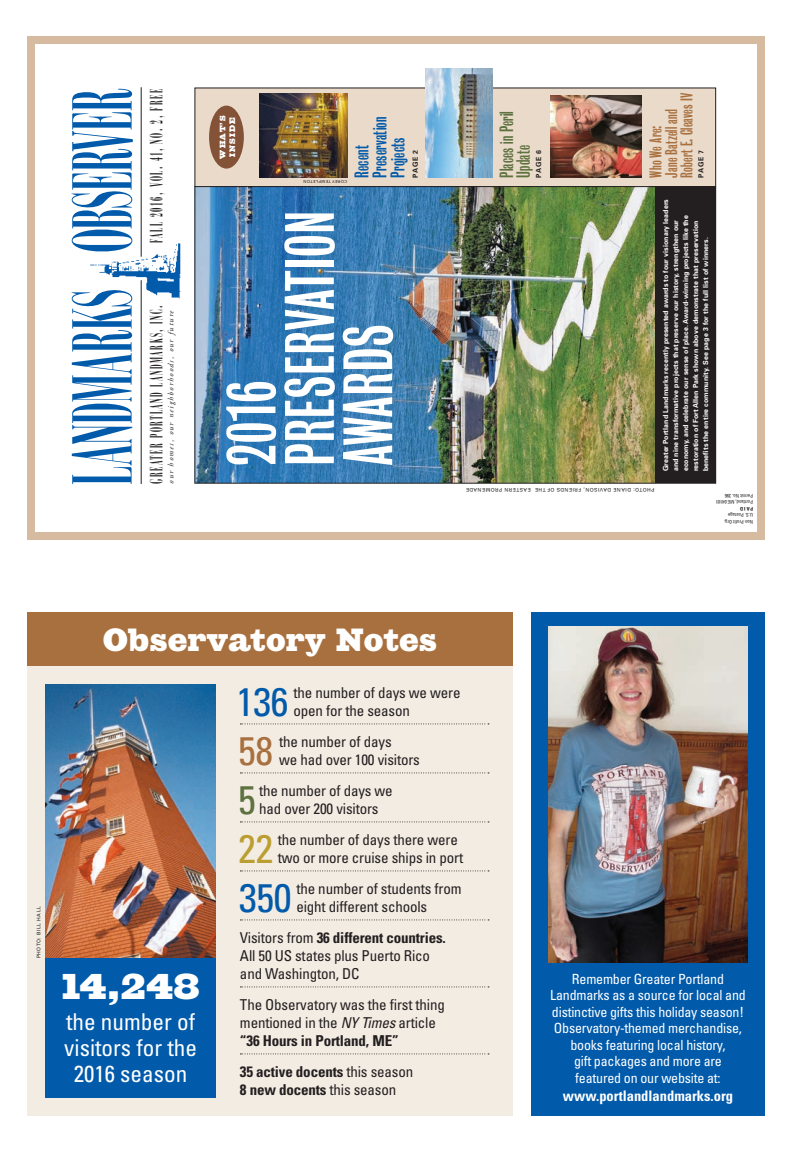
<style>
.page{position:relative;width:792px;height:1152px;background:#fff}
.page>*{position:absolute;margin:0;border:0;box-sizing:border-box;transform-origin:0 0}
.t1{font:63.5px/58.4px "Bureau Grotesque One Three";letter-spacing:.01em;color:#fff}
.t2{font:condensed 39.9px "Univers";letter-spacing:-.01em;color:#015aaa}
.t3{font:condensed 39.9px "Univers";color:#a9703f}
.t4{font:condensed 39.9px "Univers";color:#bb9e31}
.t5{font:condensed 39.9px "Univers";color:#5e7240}
.t6{font:35.8px "Giza Five Five";color:#fff}
.t7{font:32px "Giza Five Five";letter-spacing:.02em;color:#fff}
.t8{font:condensed 23.2px/26.4px "Univers";color:#fff;text-align:center}
.t9{font:18.5px "Campanile";letter-spacing:.085em;color:#231f20}
.t10{font:18px/18px "Bureau Grotesque One Three";letter-spacing:.01em;color:#015aaa}
.t11{font:17.5px/17px "Bureau Grotesque One Three";letter-spacing:.01em;color:#5e7240}
.t12{font:15.5px/15.5px "Bureau Grotesque One Three";letter-spacing:.01em;color:#a9703f}
.t13{font:condensed 15px/18px "Univers";letter-spacing:-.01em;color:#231f20}
.t14{font:700 condensed 15px/18px "Univers";letter-spacing:-.01em;color:#231f20}
.t15{font:700 condensed 14.5px "Univers";color:#fff}
.t16{font:condensed 14px/16.5px "Univers";letter-spacing:-.015em;color:#fff;text-align:center}
.t17{font:8px/9.6px "Giza Five Five";letter-spacing:.15em;color:#fff}
.t18{font:italic 7.9px "Adobe Garamond";color:#231f20}
.t19{font:700 7px/10px "Univers";letter-spacing:.01em;color:#fff}
.t20{font:700 7px "Univers";letter-spacing:.1em;color:#231f20}
.t21{font:5px "Univers";letter-spacing:.1em;color:#231f20}
.t22{font:condensed 5px/6.5px "Univers";letter-spacing:-.015em;color:#231f20}
.t23{font:700 condensed 5px "Univers";color:#231f20}
.t24{font:4px "Univers";letter-spacing:.1em;color:#231f20}
.s1{font-weight:700}
.s2{font-style:italic}
.s3{font-weight:400}
</style>
<div class="page">
<div style="left:27px;top:612px;width:486px;height:504px;background:#f3ece3"></div>
<div style="left:531px;top:612px;width:234px;height:504px;background:#015aaa"></div>
<svg style="left:240px;top:724px;width:249px;height:1px"></svg>
<svg style="left:240px;top:773px;width:249px;height:1px"></svg>
<svg style="left:240px;top:822px;width:249px;height:1px"></svg>
<svg style="left:240px;top:871px;width:249px;height:1px"></svg>
<svg style="left:240px;top:920px;width:249px;height:1px"></svg>
<svg style="left:240px;top:987px;width:249px;height:1px"></svg>
<svg style="left:240px;top:1054px;width:249px;height:1px"></svg>
<img style="left:549px;top:626px;width:198px;height:337px">
<div style="left:27px;top:612px;width:486px;height:54px;background:#a9703f"></div>
<img style="left:46px;top:684px;width:170px;height:274px">
<div style="left:46px;top:958px;width:170px;height:140px;background:#015aaa"></div>
<div style="left:195px;top:88px;width:521px;height:98px;background:#e9daca"></div>
<img style="left:135px;top:242px;width:46px;height:56px">
<svg style="left:71px;top:89px;width:64px;height:395px"></svg>
<hr style="left:141px;top:280px;width:1px;height:204px;background:#231f20">
<hr style="left:141px;top:87px;width:1px;height:170px;background:#231f20">
<div style="left:209px;top:106px;width:35px;height:63px;background:#835237;border-radius:50%"></div>
<img style="left:551px;top:96px;width:90px;height:82px">
<img style="left:259px;top:94px;width:88px;height:84px">
<img style="left:197px;top:187px;width:458px;height:295px">
<div style="left:655px;top:187px;width:61px;height:296px;background:#231f20"></div>
<div style="left:27px;top:36px;width:738px;height:504px;border:8px solid #d7bba1"></div>
<hr style="left:195px;top:186px;width:521px;height:1px;background:#231f20">
<img style="left:426px;top:69px;width:66px;height:109px">
<p class="t9" style="left:141px;top:243px;width:155px;rotate:-90deg">FALL 2016, VOL. 41, NO. 2, FREE</p>
<p class="t9" style="left:141px;top:484px;width:180px;rotate:-90deg">GREATER PORTLAND LANDMARKS, INC.</p>
<p class="t18" style="left:167px;top:484px;width:175px;rotate:-90deg">our homes, our neighborhoods, our future</p>
<p class="t17" style="left:218px;top:159px;width:45px;rotate:-90deg">WHAT’S<br>INSIDE</p>
<p class="t10" style="left:353px;top:178px;width:62px;rotate:-90deg">Recent<br>Preservation<br>Projects</p>
<p class="t20" style="left:411px;top:178px;width:29px;rotate:-90deg">PAGE 2</p>
<p class="t24" style="left:347px;top:184px;width:45px;rotate:-180deg">COREY TEMPLETON</p>
<h1 class="t1" style="left:223px;top:466px;width:256px;rotate:-90deg">2016<br>PRESERVATION<br>AWARDS</h1>
<p class="t11" style="left:498px;top:178px;width:68px;rotate:-90deg">Places in Peril<br>Update</p>
<p class="t20" style="left:534px;top:178px;width:29px;rotate:-90deg">PAGE 6</p>
<p class="t12" style="left:648px;top:178px;width:86px;rotate:-90deg">Who We Are:<br>Jane Batzell and<br>Robert E. Cleaves IV</p>
<p class="t20" style="left:697px;top:178px;width:29px;rotate:-90deg">PAGE 7</p>
<p class="t19" style="left:660px;top:471px;width:274px;rotate:-90deg">Greater Portland Landmarks recently presented awards to four visionary leaders and nine transformative projects that preserve our history, strengthen our economy, and celebrate our sense of place. Award-winning projects like the restoration of Fort Allen Park shown above demonstrate that preservation benefits the entire community. See page 3 for the full list of winners.</p>
<p class="t21" style="left:654px;top:493px;width:190px;rotate:-180deg">PHOTO: DIANE DAVISON, FRIENDS OF THE EASTERN PROMENADE</p>
<p class="t22" style="left:753px;top:505px;width:39px;rotate:-180deg">Portland, ME 04101<br>Permit No. 396</p>
<p class="t23" style="left:753px;top:511px;width:15px;rotate:-180deg">P A I D</p>
<p class="t22" style="left:753px;top:525px;width:31px;rotate:-180deg">Non Profit Org.<br>U. S. Postage</p>
<p class="t21" style="left:36px;top:958px;width:53px;rotate:-90deg">PHOTO: BILL HALL</p>
<h3 class="t7" style="left:103px;top:621px;width:335px">Observatory Notes</h3>
<h3 class="t6" style="left:62px;top:965px;width:139px">14,248</h3>
<h3 class="t8" style="left:64px;top:1007px;width:134px">the number of visitors for the<br>2016 season</h3>
<h2 class="t2" style="left:236px;top:676px;width:54px">136</h2>
<p class="t13" style="left:294px;top:683px;width:169px">the number of days we were open for the season</p>
<h2 class="t3" style="left:238px;top:725px;width:37px">58</h2>
<p class="t13" style="left:279px;top:732px;width:142px">the number of days<br>we had over 100 visitors</p>
<h2 class="t5" style="left:238px;top:774px;width:19px">5</h2>
<p class="t13" style="left:259px;top:781px;width:135px">the number of days we had over 200 visitors</p>
<h2 class="t4" style="left:238px;top:823px;width:37px">22</h2>
<p class="t13" style="left:278px;top:830px;width:187px">the number of days there were two or more cruise ships in port</p>
<h2 class="t2" style="left:239px;top:872px;width:54px">350</h2>
<p class="t13" style="left:296px;top:879px;width:167px">the number of students from eight different schools</p>
<p class="t13" style="left:240px;top:928px;width:207px">Visitors from <span class="s1">36 different countries.<br></span>All 50 US states plus Puerto Rico and Washington, DC</p>
<p class="t13" style="left:240px;top:995px;width:206px">The Observatory was the first thing mentioned in the <span class="s2">NY Times</span> article <span class="s1">“36 Hours in Portland, ME”</span></p>
<p class="t14" style="left:240px;top:1062px;width:175px">35 active docents <span class="s3">this season<br></span>8 new docents <span class="s3">this season</span></p>
<p class="t16" style="left:550px;top:970px;width:197px">Remember Greater Portland<br>Landmarks as a source for local and distinctive gifts this holiday season!<br>Observatory-themed merchandise, books featuring local history,<br>gift packages and more are featured on our website at:</p>
<p class="t15" style="left:563px;top:1087px;width:172px">www.portlandlandmarks.org</p>
</div>
